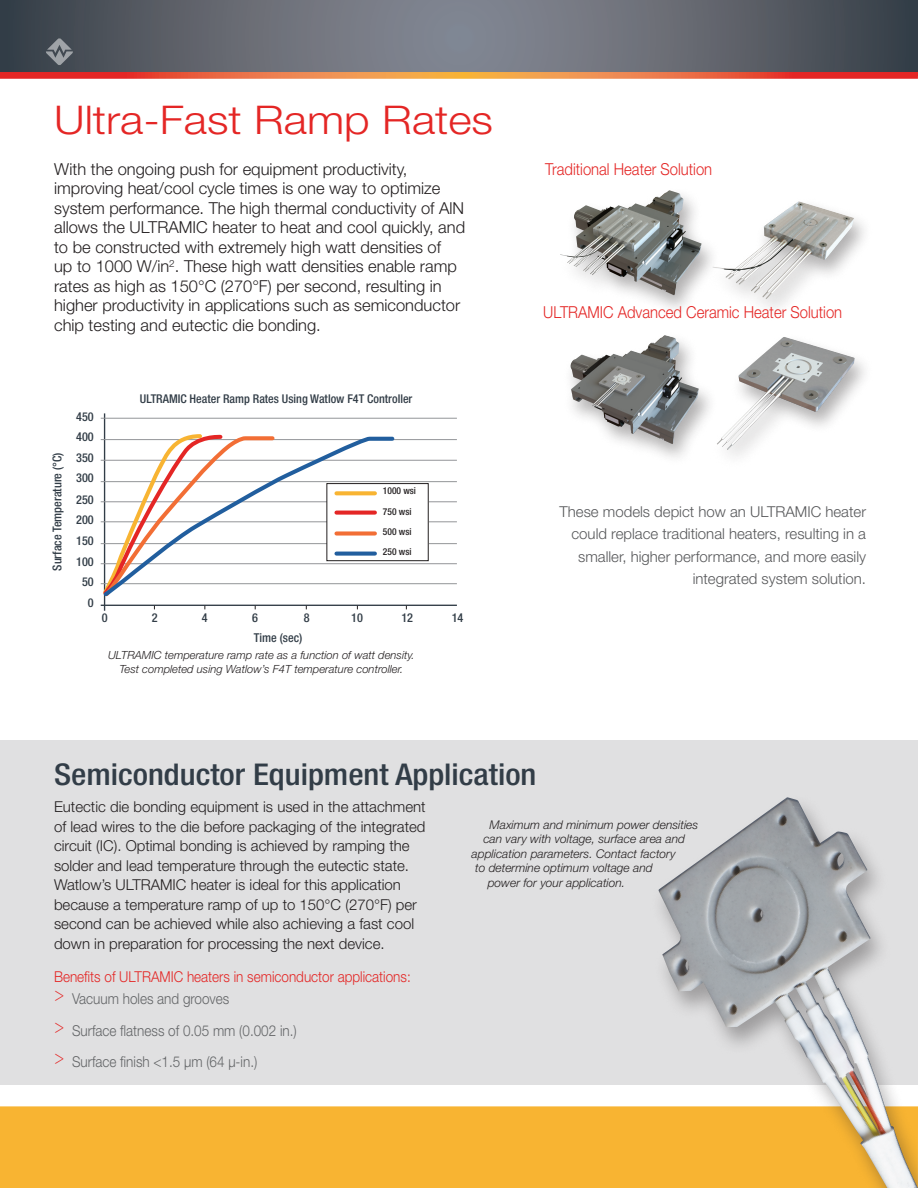
<style>
.page{position:relative;width:918px;height:1188px;background:#fff}
.page>*{position:absolute;margin:0;border:0;box-sizing:border-box;transform-origin:0 0}
.t1{font:300 39.6px "Helvetica Neue LT Std";color:#e42625;scale:1.13 1}
.t2{font:500 condensed 30px "Helvetica Neue LT Std";color:#323d47;scale:1.1 1}
.body_text{font:300 16.5px/19.5px "Helvetica Neue LT Std";color:#231f20}
.t3{font:300 16.5px "Helvetica Neue LT Std";color:#e42625;scale:.9 1}
.body_text-2{font:300 15px/19.5px "Helvetica Neue LT Std";color:#231f20}
.body_text-3{font:300 15px/22.5px "Helvetica Neue LT Std";color:#57585a;text-align:right}
.t4{font:300 15px "Helvetica Neue LT Std";color:#636567;scale:.9 1}
.t5{font:300 15px "Helvetica Neue LT Std";color:#e42625;scale:.9 1}
.bulleted_list{font:500 condensed 12.15px "Helvetica Neue LT Std";color:#323d47}
.Sub_head{font:italic 300 12px "Helvetica Neue LT Std";color:#231f20}
.footnote{font:italic 300 11.25px/13.5px "Helvetica Neue LT Std";color:#231f20;text-align:center}
.bulleted_list-2{font:500 condensed 9.45px "Helvetica Neue LT Std";color:#231f20}
</style>
<div class="page">
<svg style="left:0;top:0;width:918px;height:72px;background:#626670"></svg>
<svg style="left:0;top:72px;width:918px;height:7px;background:#eb6b43"></svg>
<svg style="left:46px;top:38px;width:27px;height:27px"></svg>
<div style="left:0;top:1106px;width:918px;height:82px;background:#f8b432"></div>
<div style="left:0;top:740px;width:918px;height:344px;background:#e0e0e1"></div>
<div style="left:705px;top:197px;width:169px;height:126px;background:#231f20;opacity:.35"></div>
<img style="left:721px;top:202px;width:89px;height:97px">
<div style="left:552px;top:186px;width:169px;height:133px;background:#231f20;opacity:.35"></div>
<img style="left:560px;top:190px;width:109px;height:100px">
<img style="left:719px;top:337px;width:136px;height:113px">
<div style="left:562px;top:331px;width:157px;height:137px;background:#231f20;opacity:.35"></div>
<img style="left:570px;top:335px;width:129px;height:109px">
<hr style="left:104px;top:413px;width:1px;height:198px;background:#323d47">
<hr style="left:101px;top:605px;width:356px;height:1px;background:#323d47">
<hr style="left:101px;top:583px;width:356px;height:1px;background:#939598">
<hr style="left:101px;top:563px;width:356px;height:1px;background:#939598">
<hr style="left:101px;top:543px;width:356px;height:1px;background:#939598">
<hr style="left:101px;top:521px;width:356px;height:1px;background:#939598">
<hr style="left:101px;top:501px;width:356px;height:1px;background:#939598">
<hr style="left:101px;top:481px;width:356px;height:1px;background:#939598">
<hr style="left:101px;top:460px;width:356px;height:1px;background:#939598">
<hr style="left:101px;top:439px;width:356px;height:1px;background:#939598">
<hr style="left:101px;top:418px;width:356px;height:1px;background:#939598">
<div style="left:327px;top:484px;width:101px;height:77px;background:#fff"></div>
<div style="left:327px;top:483px;width:102px;height:78px;border:1px solid #231f20"></div>
<svg style="left:102px;top:435px;width:294px;height:163px"></svg>
<div style="left:649px;top:792px;width:269px;height:396px;background:#231f20;opacity:.35"></div>
<img style="left:658px;top:797px;width:260px;height:391px">
<div style="left:913px;top:740px;width:5px;height:345px;background:#e0e0e1"></div>
<p class="t1" style="left:54px;top:95px;width:390px">Ultra-Fast Ramp Rates</p>
<p class="body_text" style="left:54px;top:159px;width:413px">With the ongoing push for equipment productivity, improving heat/cool cycle times is one way to optimize system performance. The high thermal conductivity of AlN allows the ULTRAMIC heater to heat and cool quickly, and to be constructed with extremely high watt densities of<br>up to 1000 W/in<sup>2</sup>. These high watt densities enable ramp rates as high as 150°C (270°F) per second, resulting in higher productivity in applications such as semiconductor chip testing and eutectic die bonding.</p>
<p class="bulleted_list" style="left:50px;top:571px;width:120px;rotate:-90deg">Surface Temperature (°C)</p>
<p class="bulleted_list" style="left:76px;top:409px;width:19px">450</p>
<p class="bulleted_list" style="left:76px;top:430px;width:19px">400</p>
<p class="bulleted_list" style="left:76px;top:451px;width:19px">350</p>
<p class="bulleted_list" style="left:76px;top:471px;width:19px">300</p>
<p class="bulleted_list" style="left:76px;top:492px;width:19px">250</p>
<p class="bulleted_list" style="left:76px;top:513px;width:19px">200</p>
<p class="bulleted_list" style="left:76px;top:533px;width:19px">150</p>
<p class="bulleted_list" style="left:76px;top:554px;width:19px">100</p>
<p class="bulleted_list" style="left:82px;top:574px;width:13px">50</p>
<p class="bulleted_list" style="left:88px;top:596px;width:7px">0</p>
<p class="bulleted_list" style="left:140px;top:391px;width:274px">ULTRAMIC Heater Ramp Rates Using Watlow F4T Controller</p>
<p class="bulleted_list-2" style="left:383px;top:485px;width:35px">1000 wsi</p>
<p class="bulleted_list-2" style="left:383px;top:506px;width:30px">750 wsi</p>
<p class="bulleted_list-2" style="left:383px;top:526px;width:30px">500 wsi</p>
<p class="bulleted_list-2" style="left:383px;top:546px;width:30px">250 wsi</p>
<p class="bulleted_list" style="left:102px;top:611px;width:7px">0</p>
<p class="bulleted_list" style="left:152px;top:611px;width:7px">2</p>
<p class="bulleted_list" style="left:202px;top:611px;width:7px">4</p>
<p class="bulleted_list" style="left:252px;top:611px;width:7px">6</p>
<p class="bulleted_list" style="left:304px;top:611px;width:7px">8</p>
<p class="bulleted_list" style="left:351px;top:611px;width:13px">10</p>
<p class="bulleted_list" style="left:401px;top:611px;width:13px">12</p>
<p class="bulleted_list" style="left:452px;top:611px;width:13px">14</p>
<p class="bulleted_list" style="left:254px;top:630px;width:50px">Time (sec)</p>
<p class="footnote" style="left:108px;top:648px;width:308px">ULTRAMIC temperature ramp rate as a function of watt density.<br>Test completed using Watlow’s F4T temperature controller.</p>
<p class="t3" style="left:545px;top:159px;width:187px">Traditional Heater Solution</p>
<p class="t3" style="left:543px;top:302px;width:334px">ULTRAMIC Advanced Ceramic Heater Solution</p>
<p class="body_text-3" style="left:560px;top:500px;width:308px">These models depict how an ULTRAMIC heater could replace traditional heaters, resulting in a smaller, higher performance, and more easily integrated system solution.</p>
<p class="t2" style="left:54px;top:757px;width:440px">Semiconductor Equipment Application</p>
<p class="body_text-2" style="left:54px;top:797px;width:373px">Eutectic die bonding equipment is used in the attachment of lead wires to the die before packaging of the integrated circuit (IC). Optimal bonding is achieved by ramping the solder and lead temperature through the eutectic state.<br>Watlow’s ULTRAMIC heater is ideal for this application because a temperature ramp of up to 150°C (270°F) per second can be achieved while also achieving a fast cool down in preparation for processing the next device.</p>
<p class="t5" style="left:54px;top:968px;width:398px">Benefits of ULTRAMIC heaters in semiconductor applications:</p>
<p class="t4" style="left:54px;top:990px;width:196px"><sup>&gt;</sup> Vacuum holes and grooves</p>
<p class="t4" style="left:54px;top:1021px;width:271px"><sup>&gt;</sup> Surface flatness of 0.05 mm (0.002 in.)</p>
<p class="t4" style="left:54px;top:1053px;width:227px"><sup>&gt;</sup> Surface finish &lt;1.5 μm (64 μ-in.)</p>
<p class="Sub_head" style="left:490px;top:818px;width:210px">Maximum and minimum power densities</p>
<p class="Sub_head" style="left:483px;top:832px;width:203px">can vary with voltage, surface area and</p>
<p class="Sub_head" style="left:472px;top:846px;width:206px">application parameters. Contact factory</p>
<p class="Sub_head" style="left:475px;top:861px;width:179px">to determine optimum voltage and</p>
<p class="Sub_head" style="left:488px;top:875px;width:139px">power for your application.</p>
</div>
